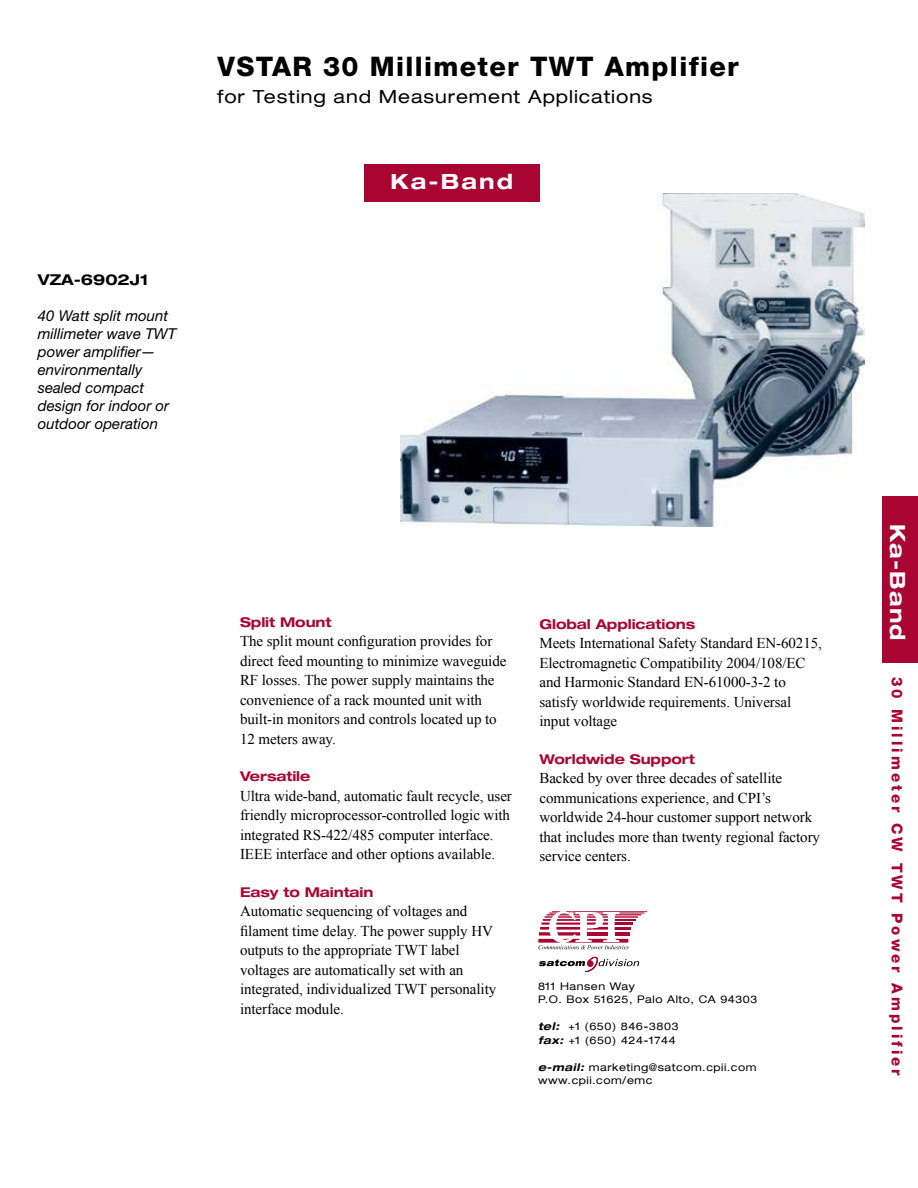
<style>
.page{position:relative;width:918px;height:1188px;background:#fff}
.page>*{position:absolute;margin:0;border:0;box-sizing:border-box;transform-origin:0 0}
.t1{font:800 27px "Helvetica Neue";letter-spacing:.05em;color:#000}
.t2{font:700 expanded 21px "Helvetica Neue";letter-spacing:.075em;color:#fff}
.t3{font:expanded 18px "Helvetica Neue LT Com";letter-spacing:.05em;color:#000}
.t4{font:15px/19.5px "Times New Roman";letter-spacing:-.005em;color:#000}
.t5{font:italic 15px/18px "Helvetica Neue";color:#000}
.t6{font:800 15px "Helvetica Neue";letter-spacing:.2em;color:#a90533}
.t7{font:700 expanded 15px "Helvetica Neue";color:#000}
.t8{font:700 expanded 13.5px "Helvetica Neue";letter-spacing:-.005em;color:#a90533}
.t9{font:expanded 10.5px/13.5px "Helvetica Neue LT Com";letter-spacing:.05em;color:#000}
.s1{font-family:"Helvetica Neue";font-weight:700;font-style:italic}
</style>
<div class="page">
<img style="left:400px;top:194px;width:465px;height:333px">
<div style="left:364px;top:164px;width:176px;height:38px;background:#a90533"></div>
<div style="left:882px;top:496px;width:36px;height:166px;background:#a90533"></div>
<svg style="left:539px;top:956px;width:100px;height:16px"></svg>
<svg style="left:538px;top:911px;width:109px;height:38px"></svg>
<p class="t7" style="left:38px;top:271px;width:112px">VZA‑6902J1</p>
<p class="t5" style="left:38px;top:307px;width:140px">40 Watt split mount millimeter wave TWT power amplifier— environmentally sealed compact design for indoor or outdoor operation</p>
<h1 class="t1" style="left:217px;top:51px;width:523px">VSTAR 30 Millimeter TWT Amplifier</h1>
<p class="t3" style="left:217px;top:85px;width:437px">for Testing and Measurement Applications</p>
<h2 class="t2" style="left:391px;top:169px;width:124px">Ka-Band</h2>
<p class="t8" style="left:240px;top:614px;width:93px">Split Mount</p>
<p class="t4" style="left:240px;top:631px;width:268px">The split mount configuration provides for direct feed mounting to minimize waveguide RF losses. The power supply maintains the convenience of a rack mounted unit with built-in monitors and controls located up to 12 meters away.</p>
<p class="t8" style="left:240px;top:768px;width:72px">Versatile</p>
<p class="t4" style="left:240px;top:786px;width:273px">Ultra wide-band, automatic fault recycle, user friendly microprocessor-controlled logic with integrated RS-422/485 computer interface.<br>IEEE interface and other options available.</p>
<p class="t8" style="left:240px;top:884px;width:135px">Easy to Maintain</p>
<p class="t4" style="left:240px;top:901px;width:258px">Automatic sequencing of voltages and filament time delay. The power supply HV outputs to the appropriate TWT label voltages are automatically set with an integrated, individualized TWT personality interface module.</p>
<p class="t8" style="left:539px;top:615px;width:157px">Global Applications</p>
<p class="t4" style="left:539px;top:633px;width:284px">Meets International Safety Standard EN-60215, Electromagnetic Compatibility 2004/108/EC and Harmonic Standard EN-61000-3-2 to satisfy worldwide requirements. Universal input voltage</p>
<p class="t8" style="left:539px;top:750px;width:157px">Worldwide Support</p>
<p class="t4" style="left:539px;top:768px;width:282px">Backed by over three decades of satellite communications experience, and CPI’s worldwide 24-hour customer support network that includes more than twenty regional factory service centers.</p>
<p class="t9" style="left:538px;top:979px;width:221px">811 Hansen Way<br>P.O. Box 51625, Palo Alto, CA 94303</p>
<p class="t9" style="left:538px;top:1020px;width:142px"><span class="s1">tel:</span> +1 (650) 846-3803 <span class="s1">fax:</span> +1 (650) 424-1744</p>
<p class="t9" style="left:538px;top:1060px;width:220px"><span class="s1">e-mail:</span> marketing@satcom.cpii.com www.cpii.com/emc</p>
<h2 class="t2" style="left:911px;top:524px;width:118px;rotate:90deg">Ka-Band</h2>
<p class="t6" style="left:906px;top:677px;width:401px;rotate:90deg">30 Millimeter CW TWT Power Amplifier</p>
</div>
